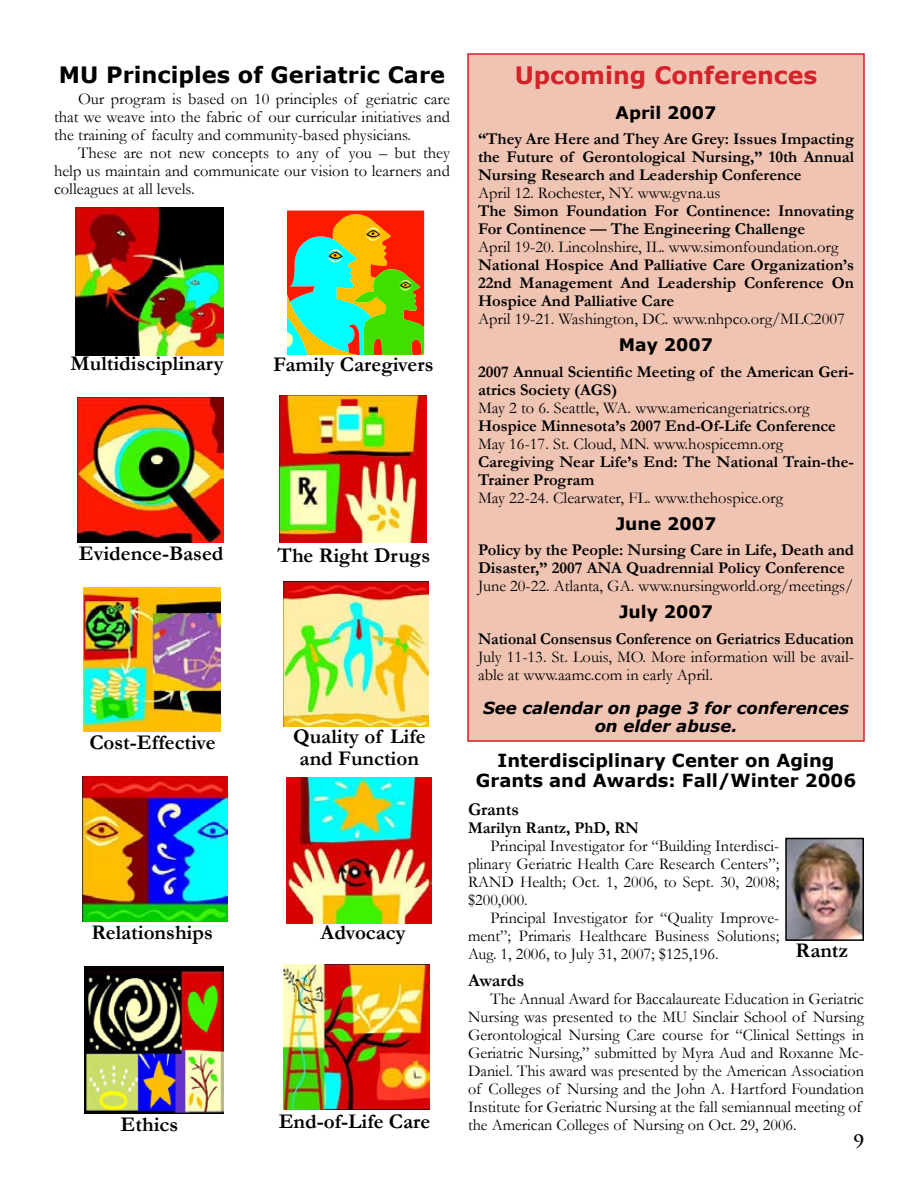
<style>
.page{position:relative;width:918px;height:1188px;background:#fff}
.page>*{position:absolute;margin:0;border:0;box-sizing:border-box;transform-origin:0 0}
.t1{font:700 24px "Verdana";color:#d2232a}
.t2{font:700 22.5px "Verdana";color:#000}
.t3{font:700 21px/22.5px "Garamond";color:#000;text-align:center}
.t4{font:700 18px/19.5px "Verdana";color:#000;text-align:center}
.t5{font:700 18px "Garamond";color:#000}
.t6{font:700 18px "Trajan Pro";color:#000}
.t7{font:700 17.25px "Verdana";color:#000}
.t8{font:16.5px/18px "Garamond";color:#000;text-align:justify}
.t9{font:700 16.5px/18px "Garamond";color:#000}
.t10{font:700 16.5px "Garamond";color:#000;scale:.95 1}
.t11{font:italic 700 16.5px/18px "Verdana";color:#000;text-align:center}
</style>
<div class="page">
<div style="left:468px;top:54px;width:396px;height:687px;background:#f0c4b3"></div>
<div style="left:467px;top:53px;width:398px;height:689px;border:2px solid #d2232a"></div>
<img style="left:76px;top:208px;width:148px;height:148px">
<svg style="left:288px;top:211px;width:136px;height:144px;background:#8fa64f"></svg>
<img style="left:78px;top:397px;width:145px;height:146px">
<img style="left:280px;top:396px;width:147px;height:147px">
<img style="left:83px;top:587px;width:138px;height:145px">
<img style="left:283px;top:581px;width:146px;height:146px">
<img style="left:83px;top:777px;width:145px;height:144px">
<img style="left:286px;top:778px;width:146px;height:145px">
<img style="left:84px;top:967px;width:140px;height:146px">
<img style="left:284px;top:964px;width:145px;height:146px">
<img style="left:788px;top:841px;width:73px;height:97px">
<div style="left:785px;top:838px;width:79px;height:103px;border:2px solid #000"></div>
<h2 class="t2" style="left:59px;top:61px;width:388px">MU Principles of Geriatric Care</h2>
<h1 class="t1" style="left:515px;top:60px;width:304px">Upcoming Conferences</h1>
<p class="t7" style="left:616px;top:102px;width:102px">April 2007</p>
<p class="t9" style="left:478px;top:130px;width:377px;text-align:justify">“They Are Here and They Are Grey: Issues Impacting the Future of Gerontological Nursing,” 10th Annual Nursing Research and Leadership Conference</p>
<p class="t8" style="left:478px;top:184px;width:244px">April 12. Rochester, NY. www.gvna.us</p>
<p class="t9" style="left:478px;top:202px;width:378px">The Simon Foundation For Continence: Innovating<br>For Continence — The Engineering Challenge</p>
<p class="t8" style="left:478px;top:238px;width:362px">April 19-20. Lincolnshire, IL. www.simonfoundation.org</p>
<p class="t9" style="left:478px;top:256px;width:378px;text-align:justify">National Hospice And Palliative Care Organization’s 22nd Management And Leadership Conference On Hospice And Palliative Care</p>
<p class="t8" style="left:478px;top:310px;width:368px">April 19-21. Washington, DC. www.nhpco.org/MLC2007</p>
<p class="t7" style="left:619px;top:334px;width:96px">May 2007</p>
<p class="t9" style="left:478px;top:363px;width:377px">2007 Annual Scientific Meeting of the American Geri&shy;atrics Society (AGS)</p>
<p class="t8" style="left:478px;top:398px;width:333px">May 2 to 6. Seattle, WA. www.americangeriatrics.org</p>
<p class="t9" style="left:478px;top:417px;width:359px">Hospice Minnesota’s 2007 End-Of-Life Conference</p>
<p class="t8" style="left:478px;top:434px;width:307px">May 16-17. St. Cloud, MN. www.hospicemn.org</p>
<p class="t9" style="left:478px;top:453px;width:377px">Caregiving Near Life’s End: The National Train-the-<br>Trainer Program</p>
<p class="t8" style="left:478px;top:488px;width:307px">May 22-24. Clearwater, FL. www.thehospice.org</p>
<p class="t7" style="left:616px;top:513px;width:102px">June 2007</p>
<p class="t9" style="left:478px;top:541px;width:378px">Policy by the People: Nursing Care in Life, Death and<br>Disaster,” 2007 ANA Quadrennial Policy Conference</p>
<p class="t8" style="left:478px;top:577px;width:377px">June 20-22. Atlanta, GA. www.nursingworld.org/meetings/</p>
<p class="t7" style="left:619px;top:601px;width:95px">July 2007</p>
<p class="t10" style="left:478px;top:627px;width:397px">National Consensus Conference on Geriatrics Education</p>
<p class="t8" style="left:478px;top:647px;width:378px">July 11-13. St. Louis, MO. More information will be avail&shy;able at www.aamc.com in early April.</p>
<p class="t11" style="left:483px;top:699px;width:367px">See calendar on page 3 for conferences on elder abuse.</p>
<p class="t8" style="left:54px;top:89px;width:398px;text-indent:24px">Our program is based on 10 principles of geriatric care that we weave into the fabric of our curricular initiatives and the training of faculty and community-based physicians.</p>
<p class="t8" style="left:54px;top:143px;width:398px;text-indent:24px">These are not new concepts to any of you – but they help us maintain and communicate our vision to learners and colleagues at all levels.</p>
<p class="t3" style="left:70px;top:353px;width:155px">Multidisciplinary</p>
<p class="t3" style="left:273px;top:353px;width:162px">Family Caregivers</p>
<p class="t3" style="left:79px;top:542px;width:146px">Evidence-Based</p>
<p class="t3" style="left:277px;top:544px;width:154px">The Right Drugs</p>
<p class="t3" style="left:89px;top:731px;width:128px">Cost-Effective</p>
<p class="t3" style="left:293px;top:725px;width:134px">Quality of Life and Function</p>
<p class="t4" style="left:476px;top:750px;width:382px">Interdisciplinary Center on Aging<br>Grants and Awards: Fall/Winter 2006</p>
<p class="t3" style="left:91px;top:921px;width:123px">Relationships</p>
<p class="t3" style="left:321px;top:922px;width:87px">Advocacy</p>
<p class="t3" style="left:121px;top:1113px;width:59px">Ethics</p>
<p class="t3" style="left:279px;top:1110px;width:153px">End-of-Life Care</p>
<p class="t5" style="left:468px;top:797px;width:53px">Grants</p>
<p class="t9" style="left:468px;top:819px;width:172px">Marilyn Rantz, PhD, RN</p>
<p class="t8" style="left:468px;top:837px;width:313px;text-indent:22px">Principal Investigator for “Building Interdisci&shy;plinary Geriatric Health Care Research Centers”; RAND Health; Oct. 1, 2006, to Sept. 30, 2008; $200,000.</p>
<p class="t8" style="left:468px;top:909px;width:313px;text-indent:22px">Principal Investigator for “Quality Improve&shy;ment”; Primaris Healthcare Business Solutions; Aug. 1, 2006, to July 31, 2007; $125,196.</p>
<p class="t5" style="left:468px;top:968px;width:58px">Awards</p>
<p class="t8" style="left:468px;top:990px;width:398px;text-align:left;text-indent:22px">The Annual Award for Baccalaureate Education in Geriatric Nursing was presented to the MU Sinclair School of Nursing Gerontological Nursing Care course for “Clinical Settings in Geriatric Nursing,” submitted by Myra Aud and Roxanne Mc-Daniel. This award was presented by the American Association of Colleges of Nursing and the John A. Hartford Foundation Institute for Geriatric Nursing at the fall semiannual meeting of the American Colleges of Nursing on Oct. 29, 2006.</p>
<p class="t3" style="left:795px;top:940px;width:54px">Rantz</p>
<p class="t6" style="left:854px;top:1130px;width:12px">9</p>
</div>
